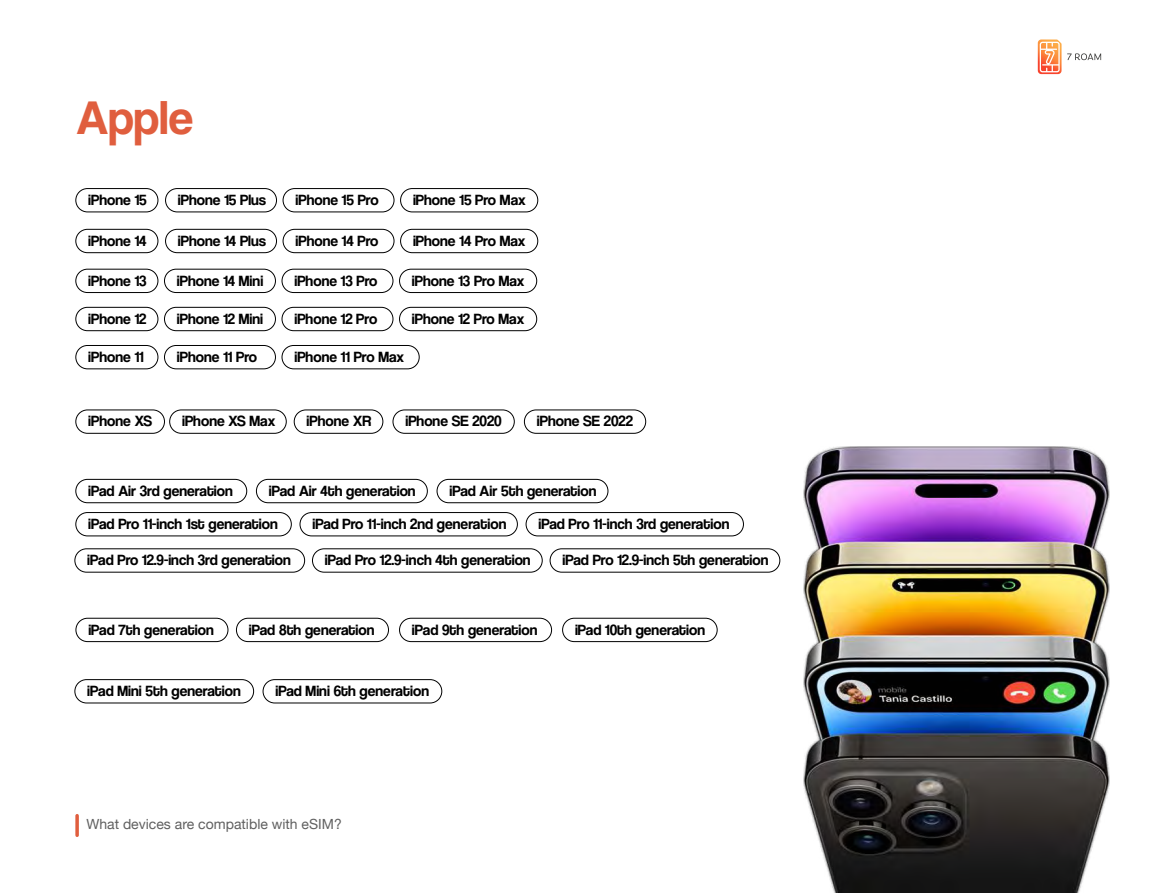
<style>
.page{position:relative;width:1155px;height:893px;background:#fff}
.page>*{position:absolute;margin:0;border:0;box-sizing:border-box;transform-origin:0 0}
.t1{font:49px "Coolvetica Rg";color:#e05e3e}
.t2{font:15.4px "Coolvetica Rg";color:#000}
.t3{font:14px "Helvetica Neue";color:#606060}
</style>
<div class="page">
<img style="left:803px;top:446px;width:306px;height:447px">
<svg style="left:75px;top:815px;width:4px;height:20px"></svg>
<div style="left:76px;top:229px;width:82px;height:24px;border:1px solid #000;border-radius:12px"></div>
<div style="left:76px;top:269px;width:82px;height:24px;border:1px solid #000;border-radius:12px"></div>
<div style="left:165px;top:229px;width:112px;height:24px;border:1px solid #000;border-radius:12px"></div>
<div style="left:283px;top:229px;width:111px;height:24px;border:1px solid #000;border-radius:12px"></div>
<div style="left:282px;top:269px;width:111px;height:24px;border:1px solid #000;border-radius:12px"></div>
<div style="left:400px;top:229px;width:138px;height:24px;border:1px solid #000;border-radius:12px"></div>
<div style="left:76px;top:188px;width:82px;height:24px;border:1px solid #000;border-radius:12px"></div>
<div style="left:165px;top:188px;width:112px;height:24px;border:1px solid #000;border-radius:12px"></div>
<div style="left:283px;top:188px;width:111px;height:24px;border:1px solid #000;border-radius:12px"></div>
<div style="left:400px;top:188px;width:138px;height:24px;border:1px solid #000;border-radius:12px"></div>
<div style="left:399px;top:269px;width:138px;height:24px;border:1px solid #000;border-radius:12px"></div>
<div style="left:164px;top:269px;width:112px;height:24px;border:1px solid #000;border-radius:12px"></div>
<div style="left:76px;top:307px;width:82px;height:24px;border:1px solid #000;border-radius:12px"></div>
<div style="left:282px;top:307px;width:111px;height:24px;border:1px solid #000;border-radius:12px"></div>
<div style="left:399px;top:307px;width:138px;height:24px;border:1px solid #000;border-radius:12px"></div>
<div style="left:76px;top:618px;width:152px;height:24px;border:1px solid #000;border-radius:12px"></div>
<div style="left:236px;top:618px;width:153px;height:24px;border:1px solid #000;border-radius:12px"></div>
<div style="left:399px;top:618px;width:153px;height:24px;border:1px solid #000;border-radius:12px"></div>
<div style="left:562px;top:618px;width:155px;height:24px;border:1px solid #000;border-radius:12px"></div>
<div style="left:76px;top:479px;width:171px;height:24px;border:1px solid #000;border-radius:12px"></div>
<div style="left:256px;top:479px;width:172px;height:24px;border:1px solid #000;border-radius:12px"></div>
<div style="left:437px;top:479px;width:171px;height:24px;border:1px solid #000;border-radius:12px"></div>
<div style="left:76px;top:512px;width:216px;height:24px;border:1px solid #000;border-radius:12px"></div>
<div style="left:300px;top:512px;width:218px;height:24px;border:1px solid #000;border-radius:12px"></div>
<div style="left:526px;top:512px;width:218px;height:24px;border:1px solid #000;border-radius:12px"></div>
<div style="left:75px;top:549px;width:230px;height:23px;border:1px solid #000;border-radius:12px"></div>
<div style="left:75px;top:679px;width:179px;height:24px;border:1px solid #000;border-radius:12px"></div>
<div style="left:263px;top:679px;width:179px;height:24px;border:1px solid #000;border-radius:12px"></div>
<div style="left:312px;top:549px;width:230px;height:23px;border:1px solid #000;border-radius:12px"></div>
<div style="left:550px;top:549px;width:230px;height:23px;border:1px solid #000;border-radius:12px"></div>
<div style="left:164px;top:307px;width:112px;height:24px;border:1px solid #000;border-radius:12px"></div>
<div style="left:76px;top:345px;width:82px;height:24px;border:1px solid #000;border-radius:12px"></div>
<div style="left:76px;top:410px;width:89px;height:23px;border:1px solid #000;border-radius:12px"></div>
<div style="left:294px;top:410px;width:89px;height:23px;border:1px solid #000;border-radius:12px"></div>
<div style="left:170px;top:410px;width:116px;height:23px;border:1px solid #000;border-radius:12px"></div>
<div style="left:393px;top:410px;width:121px;height:23px;border:1px solid #000;border-radius:12px"></div>
<div style="left:524px;top:410px;width:122px;height:23px;border:1px solid #000;border-radius:12px"></div>
<div style="left:164px;top:345px;width:112px;height:24px;border:1px solid #000;border-radius:12px"></div>
<div style="left:282px;top:345px;width:137px;height:24px;border:1px solid #000;border-radius:12px"></div>
<svg style="left:1038px;top:39px;width:63px;height:35px"></svg>
<h1 class="t1" style="left:77px;top:89px;width:118px">Apple</h1>
<p class="t2" style="left:88px;top:191px;width:60px">iPhone 15</p>
<p class="t2" style="left:178px;top:191px;width:90px">iPhone 15 Plus</p>
<p class="t2" style="left:295px;top:191px;width:85px">iPhone 15 Pro</p>
<p class="t2" style="left:413px;top:191px;width:114px">iPhone 15 Pro Max</p>
<p class="t2" style="left:88px;top:232px;width:60px">iPhone 14</p>
<p class="t2" style="left:88px;top:271px;width:60px">iPhone 13</p>
<p class="t2" style="left:178px;top:232px;width:90px">iPhone 14 Plus</p>
<p class="t2" style="left:295px;top:232px;width:85px">iPhone 14 Pro</p>
<p class="t2" style="left:294px;top:271px;width:85px">iPhone 13 Pro</p>
<p class="t2" style="left:413px;top:232px;width:114px">iPhone 14 Pro Max</p>
<p class="t2" style="left:177px;top:271px;width:88px">iPhone 14 Mini</p>
<p class="t2" style="left:412px;top:271px;width:114px">iPhone 13 Pro Max</p>
<p class="t2" style="left:88px;top:310px;width:60px">iPhone 12</p>
<p class="t2" style="left:294px;top:310px;width:84px">iPhone 12 Pro</p>
<p class="t2" style="left:412px;top:310px;width:114px">iPhone 12 Pro Max</p>
<p class="t2" style="left:177px;top:310px;width:88px">iPhone 12 Mini</p>
<p class="t2" style="left:88px;top:348px;width:57px">iPhone 11</p>
<p class="t2" style="left:177px;top:348px;width:82px">iPhone 11 Pro</p>
<p class="t2" style="left:294px;top:348px;width:111px">iPhone 11 Pro Max</p>
<p class="t2" style="left:88px;top:412px;width:65px">iPhone XS</p>
<p class="t2" style="left:182px;top:412px;width:95px">iPhone XS Max</p>
<p class="t2" style="left:307px;top:412px;width:66px">iPhone XR</p>
<p class="t2" style="left:405px;top:412px;width:98px">iPhone SE 2020</p>
<p class="t2" style="left:537px;top:412px;width:98px">iPhone SE 2022</p>
<p class="t2" style="left:88px;top:482px;width:146px">iPad Air 3rd generation</p>
<p class="t2" style="left:269px;top:482px;width:148px">iPad Air 4th generation</p>
<p class="t2" style="left:449px;top:482px;width:149px">iPad Air 5th generation</p>
<p class="t2" style="left:88px;top:515px;width:191px">iPad Pro 11-inch 1st generation</p>
<p class="t2" style="left:312px;top:515px;width:195px">iPad Pro 11-inch 2nd generation</p>
<p class="t2" style="left:539px;top:515px;width:192px">iPad Pro 11-inch 3rd generation</p>
<p class="t2" style="left:87px;top:551px;width:205px">iPad Pro 12.9-inch 3rd generation</p>
<p class="t2" style="left:325px;top:551px;width:207px">iPad Pro 12.9-inch 4th generation</p>
<p class="t2" style="left:563px;top:551px;width:208px">iPad Pro 12.9-inch 5th generation</p>
<p class="t2" style="left:88px;top:620px;width:127px">iPad 7th generation</p>
<p class="t2" style="left:249px;top:620px;width:127px">iPad 8th generation</p>
<p class="t2" style="left:412px;top:620px;width:127px">iPad 9th generation</p>
<p class="t2" style="left:575px;top:620px;width:132px">iPad 10th generation</p>
<p class="t2" style="left:87px;top:682px;width:155px">iPad Mini 5th generation</p>
<p class="t2" style="left:275px;top:682px;width:155px">iPad Mini 6th generation</p>
<p class="t3" style="left:86px;top:814px;width:257px">What devices are compatible with eSIM?</p>
</div>
